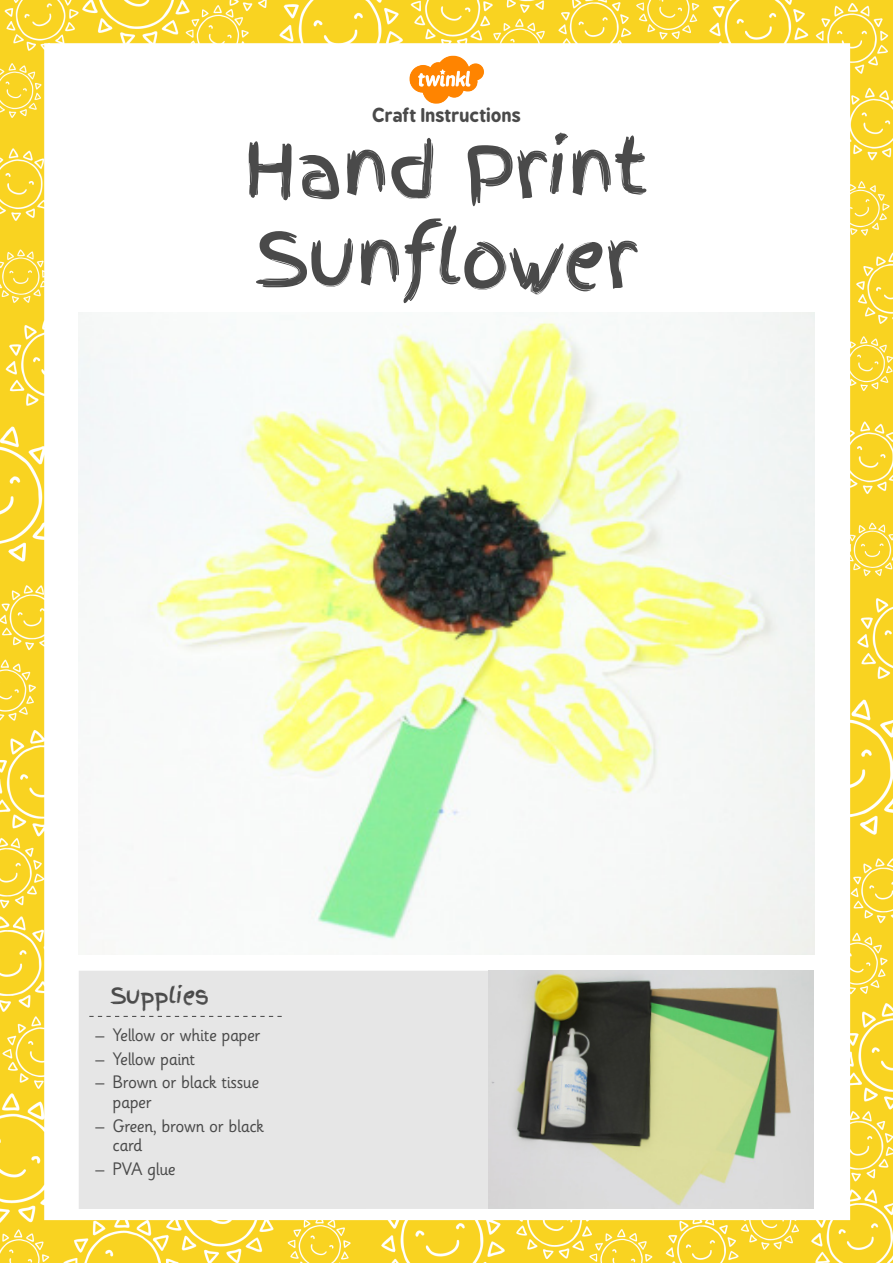
<style>
.page{position:relative;width:893px;height:1263px;background:#fff}
.page>*{position:absolute;margin:0;border:0;box-sizing:border-box;transform-origin:0 0}
.t1{font:75px/90px "Finger Paint";letter-spacing:-.02em;color:#4a4a4a}
.t2{font:22.5px "Finger Paint";letter-spacing:-.025em;color:#4a4a4a}
.t3{font:18px/19.5px "Sassoon Infant Rg";letter-spacing:-.025em;color:#4a4a4a}
.t4{font:700 18px "B Preplay";letter-spacing:.005em;color:#4a4a4a}
</style>
<div class="page">
<img style="left:0;top:0;width:893px;height:1263px">
<img style="left:406px;top:54px;width:81px;height:51px">
<img style="left:79px;top:312px;width:735px;height:643px">
<div style="left:79px;top:971px;width:735px;height:238px;background:#e6e6e6"></div>
<svg style="left:89px;top:1016px;width:193px;height:1px"></svg>
<img style="left:489px;top:971px;width:325px;height:238px">
<p class="t4" style="left:372px;top:104px;width:150px">Craft Instructions</p>
<h1 class="t1" style="left:244px;top:125px;width:406px">Hand Print<br>Sunflower</h1>
<p class="t2" style="left:110px;top:979px;width:100px">Supplies</p>
<p class="t3" style="left:96px;top:1026px;width:167px">– Yellow or white paper</p>
<p class="t3" style="left:96px;top:1049px;width:101px">– Yellow paint</p>
<p class="t3" style="left:113px;top:1073px;width:148px;text-indent:-17px">– Brown or black tissue paper</p>
<p class="t3" style="left:113px;top:1116px;width:153px;text-indent:-17px">– Green, brown or black card</p>
<p class="t3" style="left:96px;top:1160px;width:82px">– PVA glue</p>
</div>
